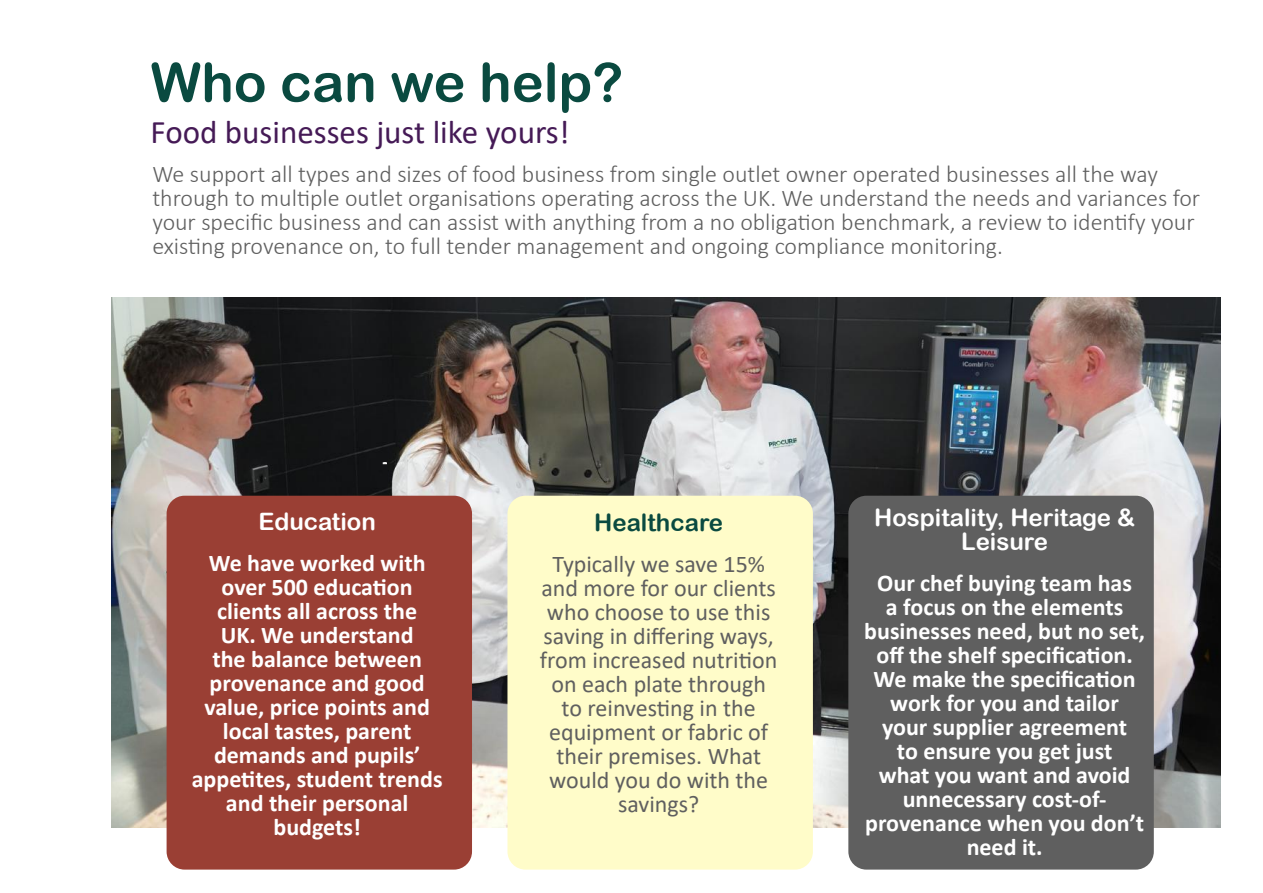
<style>
.page{position:relative;width:1263px;height:893px;background:#fff}
.page>*{position:absolute;margin:0;border:0;box-sizing:border-box;transform-origin:0 0}
.t1{font:54px "Arial Rounded MT Bold";color:#0a4a40}
.t2{font:33px "Calibri";color:#451a56}
.t3{font:700 24px/24px "Calibri";color:#fff;text-align:center}
.t4{font:300 24px/24px "Calibri";color:#5f5f5f}
.t5{font:24px/24px "Calibri";color:#5f5f5f;text-align:center}
.t6{font:24px/24px "Arial Rounded MT Bold";color:#fff;text-align:center}
.t7{font:24px "Arial Rounded MT Bold";color:#0a4a40}
</style>
<div class="page">
<img style="left:112px;top:298px;width:1108px;height:529px">
<div style="left:167px;top:496px;width:305px;height:374px;background:#9a3f34;border-radius:18px"></div>
<div style="left:507px;top:496px;width:306px;height:374px;background:#fffcc9;border-radius:18px"></div>
<div style="left:848px;top:496px;width:306px;height:374px;background:#5f5f5f;border-radius:18px"></div>
<h1 class="t1" style="left:151px;top:51px;width:474px">Who can we help?</h1>
<h2 class="t2" style="left:151px;top:109px;width:420px">Food businesses just like yours!</h2>
<p class="t4" style="left:152px;top:162px;width:1049px">We support all types and sizes of food business from single outlet owner operated businesses all the way through to multiple outlet organisations operating across the UK. We understand the needs and variances for your specific business and can assist with anything from a no obligation benchmark, a review to identify your existing provenance on, to full tender management and ongoing compliance monitoring.</p>
<p class="t6" style="left:258px;top:509px;width:119px">Education</p>
<p class="t3" style="left:192px;top:551px;width:252px">We have worked with over 500 education clients all across the<br>UK. We understand<br>the balance between provenance and good value, price points and local tastes, parent demands and pupils’ appetites, student trends and their personal budgets!</p>
<p class="t7" style="left:594px;top:508px;width:130px">Healthcare</p>
<p class="t5" style="left:540px;top:551px;width:239px">Typically we save 15% and more for our clients who choose to use this saving in differing ways, from increased nutrition on each plate through to reinvesting in the equipment or fabric of their premises. What would you do with the savings?</p>
<p class="t6" style="left:874px;top:505px;width:263px">Hospitality, Heritage &amp;<br>Leisure</p>
<p class="t3" style="left:864px;top:571px;width:282px">Our chef buying team has<br>a focus on the elements businesses need, but no set, off the shelf specification.<br>We make the specification work for you and tailor<br>your supplier agreement<br>to ensure you get just<br>what you want and avoid unnecessary cost-of&shy;provenance when you don’t need it.</p>
</div>
